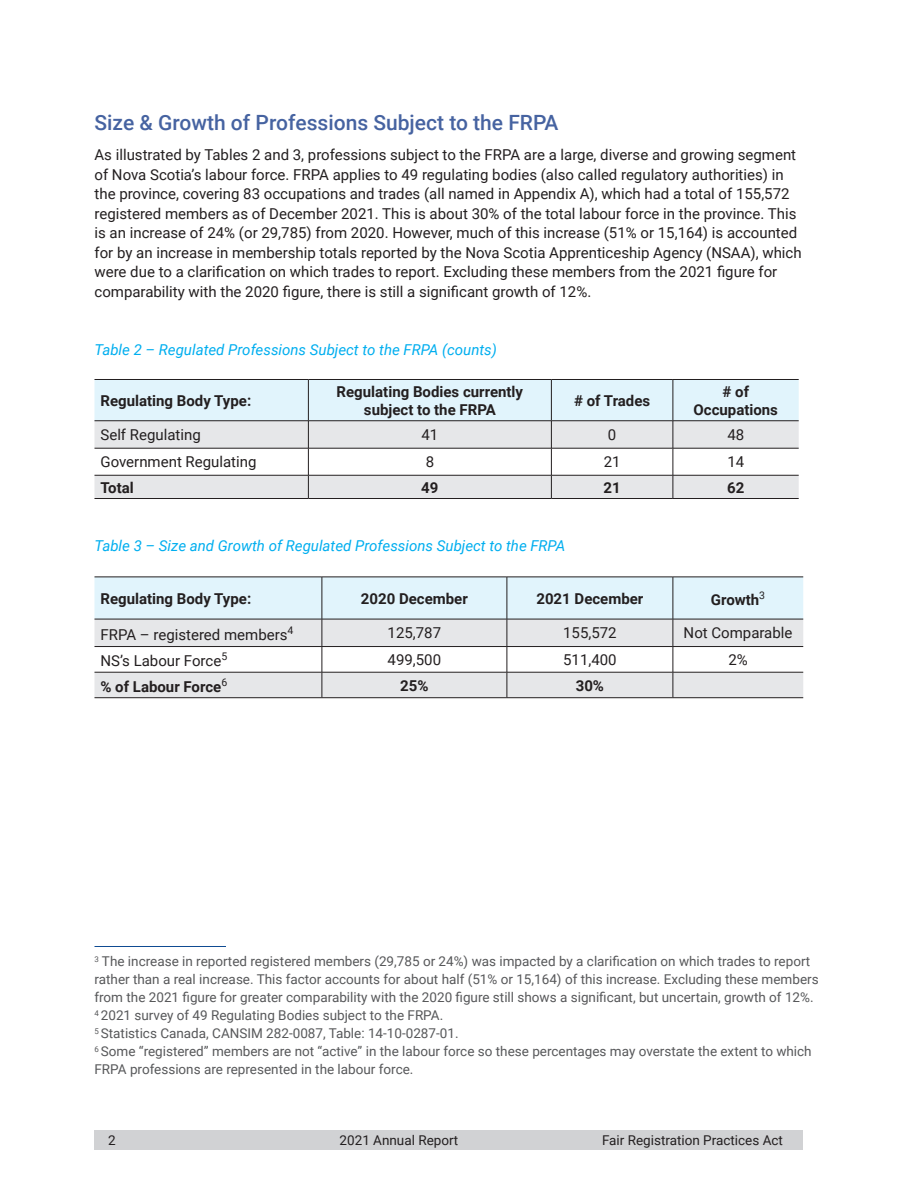
<style>
.page{position:relative;width:918px;height:1188px;background:#fff}
.page>*{position:absolute;margin:0;border:0;box-sizing:border-box;transform-origin:0 0}
.Subhead-_Roboto_Ligh{font:500 21px "Roboto";color:#4663a1}
.Body_Text{font:15px/19.5px "Roboto";color:#231f20}
.body_text_1{font:700 15px/18px "Roboto";color:#231f20;text-align:center}
.body_text_1-2{font:15px "Roboto";color:#231f20}
.Figure_-_Blue{font:italic 15px "Roboto";color:#00aeef}
.Footnote{font:13.5px/18px "Roboto";color:#57585a}
.t1{font:13.5px "Roboto";color:#231f20}
</style>
<div class="page">
<div style="left:94px;top:1131px;width:709px;height:19px;background:#d1d2d4"></div>
<svg style="left:94px;top:379px;width:705px;height:119px"></svg>
<hr style="left:94px;top:498px;width:214px;height:1px;background:#231f20">
<hr style="left:308px;top:498px;width:243px;height:1px;background:#231f20">
<hr style="left:551px;top:498px;width:122px;height:1px;background:#231f20">
<hr style="left:673px;top:498px;width:126px;height:1px;background:#231f20">
<svg style="left:94px;top:577px;width:709px;height:120px"></svg>
<hr style="left:94px;top:697px;width:228px;height:1px;background:#231f20">
<hr style="left:322px;top:697px;width:185px;height:1px;background:#231f20">
<hr style="left:507px;top:697px;width:166px;height:1px;background:#231f20">
<hr style="left:673px;top:697px;width:130px;height:1px;background:#231f20">
<hr style="left:94px;top:946px;width:132px;height:1px;background:#0f4b92">
<p class="Subhead-_Roboto_Ligh" style="left:94px;top:108px;width:466px">Size &amp; Growth of Professions Subject to the FRPA</p>
<p class="Body_Text" style="left:94px;top:145px;width:709px">As illustrated by Tables 2 and 3, professions subject to the FRPA are a large, diverse and growing segment of Nova Scotia’s labour force. FRPA applies to 49 regulating bodies (also called regulatory authorities) in the province, covering 83 occupations and trades (all named in Appendix A), which had a total of 155,572 registered members as of December 2021. This is about 30% of the total labour force in the province. This is an increase of 24% (or 29,785) from 2020. However, much of this increase (51% or 15,164) is accounted for by an increase in membership totals reported by the Nova Scotia Apprenticeship Agency (NSAA), which were due to a clarification on which trades to report. Excluding these members from the 2021 figure for comparability with the 2020 figure, there is still a significant growth of 12%.</p>
<p class="Figure_-_Blue" style="left:94px;top:339px;width:404px">Table 2 – Regulated Professions Subject to the FRPA (counts)</p>
<p class="body_text_1" style="left:100px;top:391px;width:152px">Regulating Body Type:</p>
<p class="body_text_1" style="left:337px;top:382px;width:188px">Regulating Bodies currently subject to the FRPA</p>
<p class="body_text_1" style="left:574px;top:391px;width:78px"># of Trades</p>
<p class="body_text_1" style="left:694px;top:382px;width:86px"># of<br>Occupations</p>
<p class="body_text_1-2" style="left:100px;top:424px;width:102px">Self Regulating</p>
<p class="body_text_1-2" style="left:421px;top:424px;width:18px">41</p>
<p class="body_text_1-2" style="left:608px;top:424px;width:10px">0</p>
<p class="body_text_1-2" style="left:727px;top:424px;width:18px">48</p>
<p class="body_text_1-2" style="left:100px;top:452px;width:158px">Government Regulating</p>
<p class="body_text_1-2" style="left:426px;top:452px;width:10px">8</p>
<p class="body_text_1-2" style="left:604px;top:452px;width:18px">21</p>
<p class="body_text_1-2" style="left:727px;top:452px;width:18px">14</p>
<p class="body_text_1" style="left:100px;top:478px;width:35px">Total</p>
<p class="body_text_1" style="left:421px;top:478px;width:19px">49</p>
<p class="body_text_1" style="left:604px;top:478px;width:19px">21</p>
<p class="body_text_1" style="left:727px;top:478px;width:19px">62</p>
<p class="Figure_-_Blue" style="left:94px;top:535px;width:472px">Table 3 – Size and Growth of Regulated Professions Subject to the FRPA</p>
<p class="body_text_1" style="left:100px;top:589px;width:152px">Regulating Body Type:</p>
<p class="body_text_1" style="left:361px;top:589px;width:108px">2020 December</p>
<p class="body_text_1" style="left:536px;top:589px;width:108px">2021 December</p>
<p class="body_text_1" style="left:711px;top:590px;width:56px">Growth<sup>3</sup></p>
<p class="body_text_1-2" style="left:100px;top:624px;width:194px">FRPA – registered members<sup>4</sup></p>
<p class="body_text_1-2" style="left:388px;top:623px;width:55px">125,787</p>
<p class="body_text_1-2" style="left:563px;top:623px;width:55px">155,572</p>
<p class="body_text_1-2" style="left:684px;top:623px;width:110px">Not Comparable</p>
<p class="body_text_1-2" style="left:100px;top:650px;width:128px">NS’s Labour Force<sup>5</sup></p>
<p class="body_text_1-2" style="left:388px;top:649px;width:55px">499,500</p>
<p class="body_text_1-2" style="left:563px;top:649px;width:55px">511,400</p>
<p class="body_text_1-2" style="left:728px;top:649px;width:21px">2%</p>
<p class="body_text_1" style="left:100px;top:677px;width:128px">% of Labour Force<sup>6</sup></p>
<p class="body_text_1" style="left:400px;top:676px;width:30px">25%</p>
<p class="body_text_1" style="left:576px;top:676px;width:30px">30%</p>
<p class="Footnote" style="left:94px;top:952px;width:726px"><sup>3</sup> The increase in reported registered members (29,785 or 24%) was impacted by a clarification on which trades to report rather than a real increase. This factor accounts for about half (51% or 15,164) of this increase. Excluding these members from the 2021 figure for greater comparability with the 2020 figure still shows a significant, but uncertain, growth of 12%.</p>
<p class="Footnote" style="left:94px;top:1006px;width:350px"><sup>4</sup> 2021 survey of 49 Regulating Bodies subject to the FRPA.</p>
<p class="Footnote" style="left:94px;top:1024px;width:366px"><sup>5</sup> Statistics Canada, CANSIM 282-0087, Table: 14-10-0287-01.</p>
<p class="Footnote" style="left:94px;top:1042px;width:719px"><sup>6</sup> Some “registered” members are not “active” in the labour force so these percentages may overstate the extent to which<br>FRPA professions are represented in the labour force.</p>
<p class="t1" style="left:108px;top:1130px;width:9px">2</p>
<p class="t1" style="left:340px;top:1130px;width:120px">2021 Annual Report</p>
<p class="t1" style="left:602px;top:1130px;width:183px">Fair Registration Practices Act</p>
</div>
